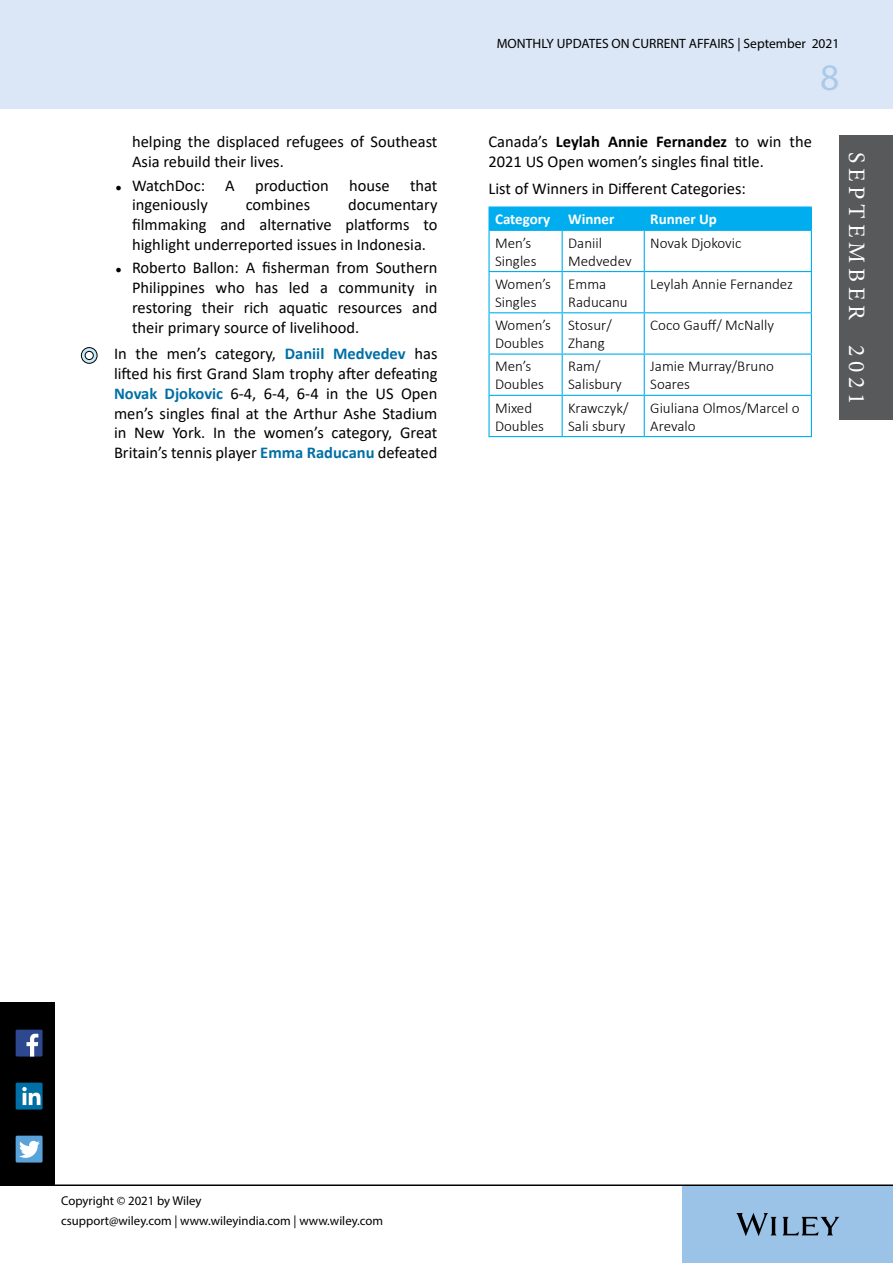
<style>
.page{position:relative;width:893px;height:1263px;background:#fff}
.page>*{position:absolute;margin:0;border:0;box-sizing:border-box;transform-origin:0 0}
.t1{font:37.5px "Myriad Pro";color:#abcaea}
.t2{font:23.55px "Minion Pro";letter-spacing:.21em;color:#fff}
.t3{font:16.5px/19.8px "Calibri";color:#000}
.t4{font:300 15px/18px "Calibri";color:#000}
.t5{font:700 15px "Calibri";color:#fff}
.t6{font:13.5px "Myriad Pro";color:#000}
.t7{font:12.75px "Myriad Pro";color:#000}
.s1{font-size:10.5px}
.s2{font-weight:700;color:#006fa5}
.s3{font-weight:700}
</style>
<div class="page">
<div style="left:683px;top:1186px;width:210px;height:77px;background:#9bc2e7"></div>
<div style="left:1px;top:0;width:892px;height:108px;background:#dbe7f6"></div>
<svg style="left:736px;top:1213px;width:103px;height:23px"></svg>
<hr style="left:0;top:1184px;width:893px;height:2px;background:#000">
<div style="left:839px;top:135px;width:54px;height:285px;background:#58595b"></div>
<div style="left:0;top:1002px;width:54px;height:182px;background:#000"></div>
<div style="left:16px;top:1136px;width:27px;height:26px;background:#59a3da"></div>
<svg style="left:19px;top:1141px;width:21px;height:17px"></svg>
<div style="left:16px;top:1030px;width:27px;height:26px;background:#2e4890"></div>
<svg style="left:27px;top:1034px;width:11px;height:22px"></svg>
<div style="left:16px;top:1083px;width:27px;height:26px;background:#006fa5"></div>
<svg style="left:22px;top:1087px;width:18px;height:18px"></svg>
<svg style="left:81px;top:348px;width:16px;height:15px"></svg>
<div style="left:81px;top:347px;width:16px;height:17px;border:1px solid #000;border-radius:50%"></div>
<div style="left:85px;top:351px;width:8px;height:8px;background:#fff;border-radius:50%"></div>
<div style="left:85px;top:351px;width:9px;height:9px;border:1px solid #000;border-radius:50%"></div>
<hr style="left:488px;top:206px;width:74px;height:2px;background:#00aeef">
<hr style="left:488px;top:208px;width:2px;height:22px;background:#00aeef">
<hr style="left:562px;top:206px;width:82px;height:2px;background:#00aeef">
<hr style="left:644px;top:206px;width:168px;height:2px;background:#00aeef">
<div style="left:490px;top:207px;width:322px;height:23px;background:#00aeef"></div>
<hr style="left:488px;top:230px;width:74px;height:1px;background:#00aeef">
<hr style="left:488px;top:231px;width:2px;height:40px;background:#00aeef">
<hr style="left:562px;top:230px;width:82px;height:1px;background:#00aeef">
<hr style="left:562px;top:231px;width:1px;height:40px;background:#00aeef">
<hr style="left:644px;top:230px;width:168px;height:1px;background:#00aeef">
<hr style="left:644px;top:231px;width:1px;height:40px;background:#00aeef">
<hr style="left:811px;top:231px;width:1px;height:40px;background:#00aeef">
<hr style="left:488px;top:271px;width:74px;height:1px;background:#00aeef">
<hr style="left:488px;top:272px;width:2px;height:40px;background:#00aeef">
<hr style="left:562px;top:271px;width:82px;height:1px;background:#00aeef">
<hr style="left:562px;top:272px;width:1px;height:40px;background:#00aeef">
<hr style="left:644px;top:271px;width:168px;height:1px;background:#00aeef">
<hr style="left:644px;top:272px;width:1px;height:40px;background:#00aeef">
<hr style="left:811px;top:272px;width:1px;height:40px;background:#00aeef">
<hr style="left:488px;top:312px;width:74px;height:1px;background:#00aeef">
<hr style="left:488px;top:313px;width:2px;height:40px;background:#00aeef">
<hr style="left:562px;top:312px;width:82px;height:1px;background:#00aeef">
<hr style="left:562px;top:313px;width:1px;height:40px;background:#00aeef">
<hr style="left:644px;top:312px;width:168px;height:1px;background:#00aeef">
<hr style="left:644px;top:313px;width:1px;height:40px;background:#00aeef">
<hr style="left:811px;top:313px;width:1px;height:40px;background:#00aeef">
<hr style="left:488px;top:353px;width:74px;height:2px;background:#00aeef">
<hr style="left:488px;top:355px;width:2px;height:40px;background:#00aeef">
<hr style="left:562px;top:353px;width:82px;height:2px;background:#00aeef">
<hr style="left:562px;top:355px;width:1px;height:40px;background:#00aeef">
<hr style="left:644px;top:353px;width:168px;height:2px;background:#00aeef">
<hr style="left:644px;top:355px;width:1px;height:40px;background:#00aeef">
<hr style="left:811px;top:355px;width:1px;height:40px;background:#00aeef">
<hr style="left:488px;top:395px;width:74px;height:1px;background:#00aeef">
<hr style="left:488px;top:396px;width:2px;height:40px;background:#00aeef">
<hr style="left:562px;top:395px;width:82px;height:1px;background:#00aeef">
<hr style="left:562px;top:396px;width:1px;height:40px;background:#00aeef">
<hr style="left:644px;top:395px;width:168px;height:1px;background:#00aeef">
<hr style="left:644px;top:396px;width:1px;height:40px;background:#00aeef">
<hr style="left:811px;top:396px;width:1px;height:40px;background:#00aeef">
<hr style="left:488px;top:436px;width:74px;height:1px;background:#00aeef">
<hr style="left:562px;top:436px;width:82px;height:1px;background:#00aeef">
<hr style="left:644px;top:436px;width:168px;height:1px;background:#00aeef">
<p class="t3" style="left:132px;top:132px;width:307px">helping the displaced refugees of Southeast<br>Asia rebuild their lives.</p>
<p class="t3" style="left:132px;top:175px;width:307px;text-indent:-16px"><span class="s1">●</span> WatchDoc: A production house that ingeniously</p>
<p class="t3" style="left:246px;top:194px;width:66px">combines</p>
<p class="t3" style="left:132px;top:194px;width:307px;text-align:justify;text-indent:216px">documentary filmmaking and alternative platforms to highlight underreported issues in Indonesia.</p>
<p class="t3" style="left:132px;top:257px;width:307px;text-align:justify;text-indent:-16px"><span class="s1">●</span> Roberto Ballon: A fisherman from Southern Philippines who has led a community in restoring their rich aquatic resources and their primary source of livelihood.</p>
<p class="t3" style="left:114px;top:343px;width:325px;text-align:justify">In the men’s category, <span class="s2">Daniil Medvedev</span> has lifted his first Grand Slam trophy after defeating <span class="s2">Novak Djokovic</span> 6-4, 6-4, 6-4 in the US Open men’s singles final at the Arthur Ashe Stadium in New York. In the women’s category, Great Britain’s tennis player <span class="s2">Emma Raducanu</span> defeated</p>
<p class="t6" style="left:497px;top:35px;width:344px">MONTHLY UPDATES ON CURRENT AFFAIRS | September 2021</p>
<h1 class="t1" style="left:820px;top:54px;width:21px">8</h1>
<p class="t3" style="left:488px;top:132px;width:325px">Canada’s <span class="s3">Leylah Annie Fernandez</span> to win the<br>2021 US Open women’s singles final title.</p>
<p class="t3" style="left:488px;top:178px;width:259px">List of Winners in Different Categories:</p>
<p class="t5" style="left:495px;top:209px;width:121px">Category Winner</p>
<p class="t5" style="left:650px;top:209px;width:68px">Runner Up</p>
<p class="t4" style="left:495px;top:233px;width:43px">Men’s<br>Singles</p>
<p class="t4" style="left:568px;top:233px;width:65px">Daniil<br>Medvedev</p>
<p class="t4" style="left:650px;top:233px;width:93px">Novak Djokovic</p>
<p class="t4" style="left:495px;top:275px;width:57px">Women’s<br>Singles</p>
<p class="t4" style="left:568px;top:275px;width:61px">Emma<br>Raducanu</p>
<p class="t4" style="left:650px;top:275px;width:144px">Leylah Annie Fernandez</p>
<p class="t4" style="left:495px;top:316px;width:57px">Women’s<br>Doubles</p>
<p class="t4" style="left:568px;top:316px;width:45px">Stosur/<br>Zhang</p>
<p class="t4" style="left:650px;top:316px;width:125px">Coco Gauff/ McNally</p>
<p class="t4" style="left:495px;top:357px;width:51px">Men’s<br>Doubles</p>
<p class="t4" style="left:568px;top:357px;width:55px">Ram/<br>Salisbury</p>
<p class="t4" style="left:650px;top:357px;width:125px">Jamie Murray/Bruno<br>Soares</p>
<p class="t4" style="left:495px;top:398px;width:51px">Mixed<br>Doubles</p>
<p class="t4" style="left:568px;top:398px;width:62px">Krawczyk/<br>Sali sbury</p>
<p class="t4" style="left:650px;top:398px;width:151px">Giuliana Olmos/Marcel o<br>Arevalo</p>
<h2 class="t2" style="left:872px;top:152px;width:254px;rotate:90deg">SEPTEMBER 2021</h2>
<p class="t7" style="left:61px;top:1193px;width:142px">Copyright © 2021 by Wiley</p>
<p class="t7" style="left:61px;top:1212px;width:323px">csupport@wiley.com | www.wileyindia.com | www.wiley.com</p>
</div>
